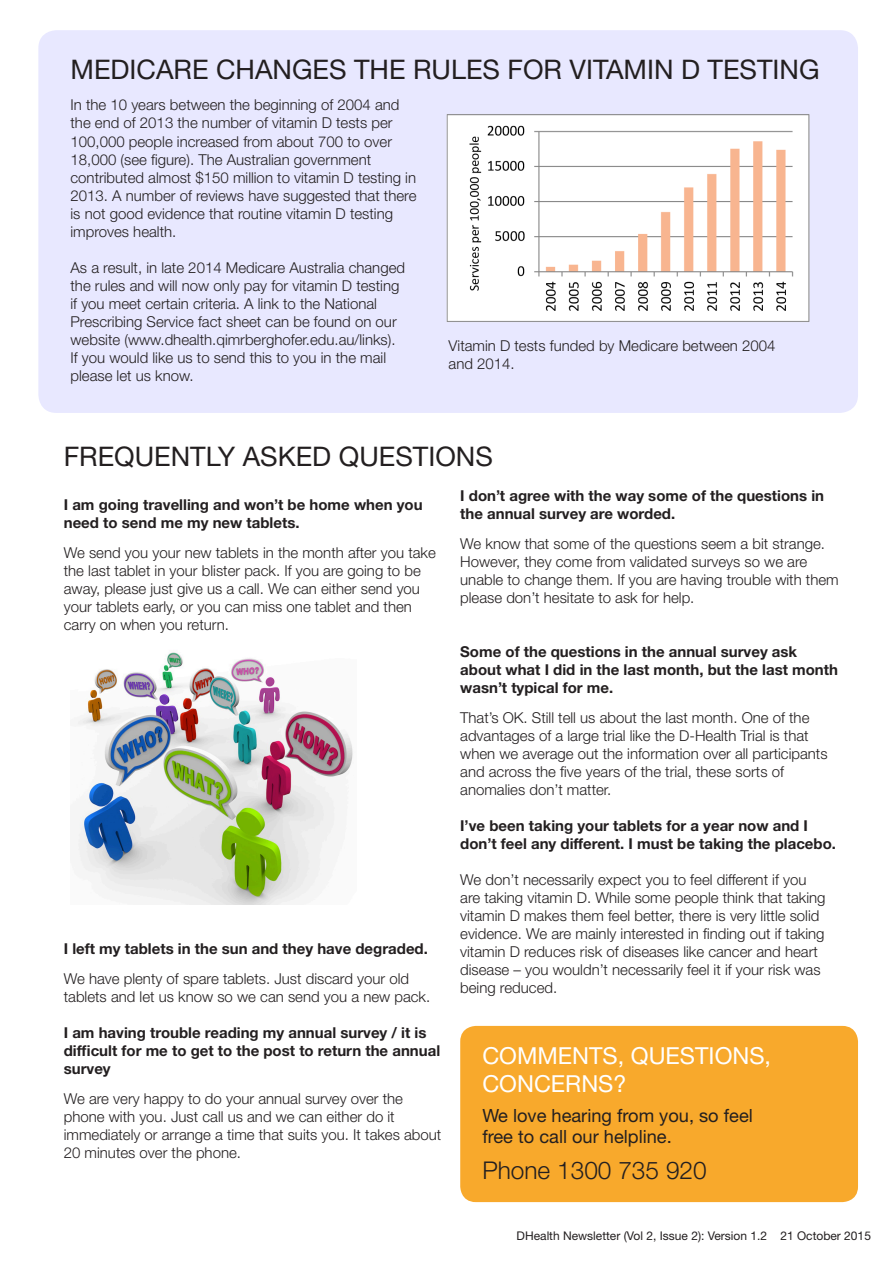
<style>
.page{position:relative;width:893px;height:1263px;background:#fff}
.page>*{position:absolute;margin:0;border:0;box-sizing:border-box;transform-origin:0 0}
.Paragraph_Style_2{font:27px "Helvetica Neue LT Std";color:#231f20}
.t1{font:300 24.45px "Helvetica Neue LT Std";color:#231f20}
.t2{font:23.4px/28.2px "Helvetica Neue LT Std";color:#fff}
.t3{font:18.3px/21.9px "Helvetica Neue LT Std";color:#231f20}
.t4{font:300 15px/18px "Helvetica Neue LT Std";color:#231f20}
.t5{font:700 15px/18px "Helvetica Neue LT Std";color:#231f20}
.t6{font:12px "Helvetica Neue LT Std";color:#231f20}
</style>
<div class="page">
<div style="left:38px;top:30px;width:820px;height:383px;background:#e8e8ff;border-radius:18px"></div>
<div style="left:460px;top:1026px;width:398px;height:176px;background:#f8a92c;border-radius:16px"></div>
<img style="left:77px;top:652px;width:276px;height:253px">
<img style="left:446px;top:114px;width:364px;height:208px">
<p class="Paragraph_Style_2" style="left:70px;top:53px;width:750px">MEDICARE CHANGES THE RULES FOR VITAMIN D TESTING</p>
<p class="t4" style="left:70px;top:96px;width:347px">In the 10 years between the beginning of 2004 and the end of 2013 the number of vitamin D tests per 100,000 people increased from about 700 to over 18,000 (see figure). The Australian government contributed almost $150 million to vitamin D testing in 2013. A number of reviews have suggested that there is not good evidence that routine vitamin D testing improves health.</p>
<p class="t4" style="left:70px;top:258px;width:336px">As a result, in late 2014 Medicare Australia changed the rules and will now only pay for vitamin D testing if you meet certain criteria. A link to the National Prescribing Service fact sheet can be found on our website (www.dhealth.qimrberghofer.edu.au/links).<br>If you would like us to send this to you in the mail please let us know.</p>
<p class="t4" style="left:449px;top:336px;width:328px">Vitamin D tests funded by Medicare between 2004 and 2014.</p>
<p class="Paragraph_Style_2" style="left:64px;top:440px;width:431px">FREQUENTLY ASKED QUESTIONS</p>
<p class="t5" style="left:64px;top:495px;width:360px">I am going travelling and won’t be home when you need to send me my new tablets.</p>
<p class="t4" style="left:64px;top:543px;width:374px">We send you your new tablets in the month after you take the last tablet in your blister pack. If you are going to be away, please just give us a call. We can either send you your tablets early, or you can miss one tablet and then carry on when you return.</p>
<p class="t5" style="left:460px;top:486px;width:365px">I don’t agree with the way some of the questions in the annual survey are worded.</p>
<p class="t4" style="left:460px;top:534px;width:380px">We know that some of the questions seem a bit strange.<br>However, they come from validated surveys so we are unable to change them. If you are having trouble with them please don’t hesitate to ask for help.</p>
<p class="t5" style="left:64px;top:939px;width:366px">I left my tablets in the sun and they have degraded.</p>
<p class="t4" style="left:64px;top:969px;width:368px">We have plenty of spare tablets. Just discard your old tablets and let us know so we can send you a new pack.</p>
<p class="t5" style="left:64px;top:1023px;width:378px">I am having trouble reading my annual survey / it is difficult for me to get to the post to return the annual survey</p>
<p class="t4" style="left:64px;top:1089px;width:379px">We are very happy to do your annual survey over the phone with you. Just call us and we can either do it immediately or arrange a time that suits you. It takes about 20 minutes over the phone.</p>
<p class="t5" style="left:460px;top:642px;width:379px">Some of the questions in the annual survey ask about what I did in the last month, but the last month wasn’t typical for me.</p>
<p class="t4" style="left:460px;top:708px;width:369px">That’s OK. Still tell us about the last month. One of the advantages of a large trial like the D-Health Trial is that when we average out the information over all participants and across the five years of the trial, these sorts of anomalies don’t matter.</p>
<p class="t5" style="left:460px;top:816px;width:377px">I’ve been taking your tablets for a year now and I don’t feel any different. I must be taking the placebo.</p>
<p class="t4" style="left:460px;top:870px;width:367px">We don’t necessarily expect you to feel different if you are taking vitamin D. While some people think that taking vitamin D makes them feel better, there is very little solid evidence. We are mainly interested in finding out if taking vitamin D reduces risk of diseases like cancer and heart disease – you wouldn’t necessarily feel it if your risk was being reduced.</p>
<p class="t2" style="left:482px;top:1041px;width:290px">COMMENTS, QUESTIONS,<br>CONCERNS?</p>
<p class="t3" style="left:482px;top:1104px;width:272px">We love hearing from you, so feel free to call our helpline.</p>
<p class="t1" style="left:482px;top:1155px;width:226px">Phone 1300 735 920</p>
<p class="t6" style="left:517px;top:1228px;width:356px">DHealth Newsletter (Vol 2, Issue 2): Version 1.2 21 October 2015</p>
</div>
